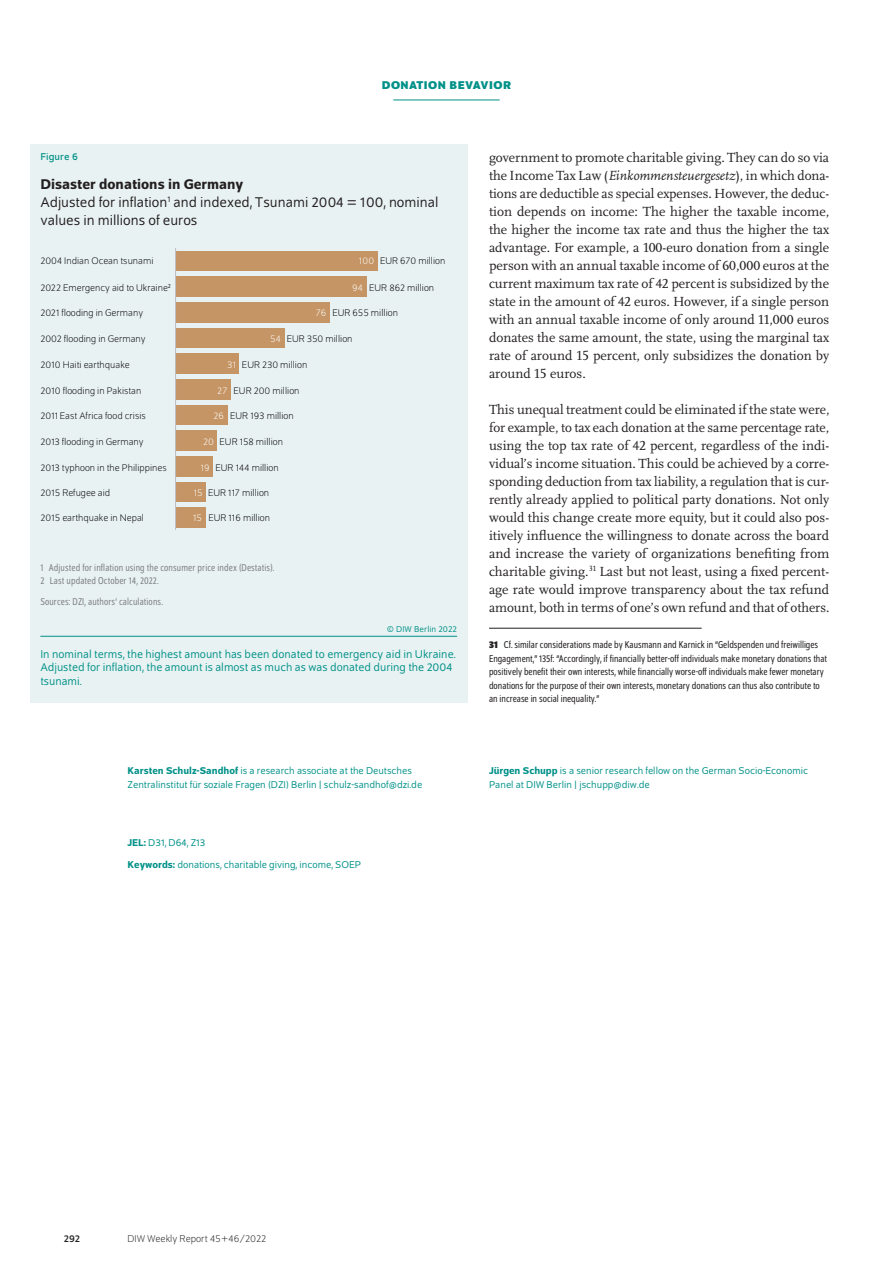
<style>
.page{position:relative;width:893px;height:1263px;background:#fff}
.page>*{position:absolute;margin:0;border:0;box-sizing:border-box;transform-origin:0 0}
.t1{font:15px/18px "Schumpeter Blond";color:#231f20}
.t2{font:500 15px "Schumpeter";color:#231f20}
.t3{font:13.8px/18px "Scala Pro";color:#231f20;text-align:justify}
.t4{font:12px/13.5px "Schumpeter Blond";color:#009188}
.t5{font:700 12px "Schumpeter";letter-spacing:.04em;color:#009188}
.t6{font:semi-condensed 10.5px/13.5px "Schumpeter Blond";color:#231f20}
.t7{font:10.5px/13.5px "Schumpeter Blond";color:#009188}
.t8{font:semi-condensed 10.5px/12.8px "Schumpeter Blond";letter-spacing:.01em;color:#808285}
.t9{font:300 10.5px "Schumpeter";color:#231f20}
.t10{font:10.5px "Schumpeter";letter-spacing:.01em;color:#009188}
.t11{font:10.5px "Schumpeter";color:#231f20}
.t12{font:300 10.2px "Schumpeter";color:#000001}
.t13{font:300 10.2px "Schumpeter";letter-spacing:.005em;color:#fff}
.t14{font:9px "Schumpeter Blond";letter-spacing:.01em;color:#009188}
.s1{font-style:italic}
.s2{font-family:"Schumpeter";font-weight:700}
.s3{font-family:"Schumpeter";font-weight:500}
</style>
<div class="page">
<hr style="left:393px;top:100px;width:107px;height:1px;background:#009188">
<hr style="left:489px;top:628px;width:213px;height:1px;background:#231f20">
<div style="left:30px;top:144px;width:438px;height:558px;background:#e9f2f2"></div>
<div style="left:176px;top:508px;width:29px;height:20px;background:#c59565"></div>
<div style="left:176px;top:482px;width:29px;height:20px;background:#c59565"></div>
<div style="left:176px;top:456px;width:37px;height:20px;background:#c59565"></div>
<div style="left:176px;top:431px;width:41px;height:20px;background:#c59565"></div>
<div style="left:176px;top:405px;width:51px;height:19px;background:#c59565"></div>
<div style="left:176px;top:379px;width:55px;height:20px;background:#c59565"></div>
<div style="left:176px;top:354px;width:63px;height:20px;background:#c59565"></div>
<div style="left:176px;top:328px;width:108px;height:19px;background:#c59565"></div>
<div style="left:176px;top:302px;width:153px;height:20px;background:#c59565"></div>
<div style="left:176px;top:277px;width:190px;height:20px;background:#c59565"></div>
<div style="left:176px;top:251px;width:201px;height:19px;background:#c59565"></div>
<hr style="left:175px;top:248px;width:1px;height:282px;background:#bcbdc0">
<hr style="left:40px;top:636px;width:417px;height:1px;background:#009188">
<p class="t5" style="left:382px;top:79px;width:131px">DONATION BEVAVIOR</p>
<p class="t10" style="left:40px;top:151px;width:39px">Figure 6</p>
<p class="t2" style="left:40px;top:176px;width:205px">Disaster donations in Germany</p>
<p class="t1" style="left:40px;top:193px;width:400px">Adjusted for inflation<sup>1</sup> and indexed, Tsunami 2004 = 100, nominal values in millions of euros</p>
<p class="t13" style="left:359px;top:256px;width:17px">100</p>
<p class="t13" style="left:352px;top:283px;width:12px">94</p>
<p class="t13" style="left:316px;top:308px;width:12px">76</p>
<p class="t13" style="left:270px;top:334px;width:12px">54</p>
<p class="t13" style="left:227px;top:360px;width:10px">31</p>
<p class="t13" style="left:217px;top:385px;width:12px">27</p>
<p class="t13" style="left:214px;top:411px;width:12px">26</p>
<p class="t13" style="left:203px;top:437px;width:12px">20</p>
<p class="t13" style="left:201px;top:462px;width:10px">19</p>
<p class="t13" style="left:194px;top:488px;width:10px">15</p>
<p class="t13" style="left:193px;top:513px;width:10px">15</p>
<p class="t12" style="left:40px;top:256px;width:115px">2004 Indian Ocean tsunami</p>
<p class="t12" style="left:40px;top:283px;width:132px">2022 Emergency aid to Ukraine²</p>
<p class="t12" style="left:40px;top:308px;width:104px">2021 flooding in Germany</p>
<p class="t12" style="left:40px;top:334px;width:107px">2002 flooding in Germany</p>
<p class="t12" style="left:40px;top:360px;width:91px">2010 Haiti earthquake</p>
<p class="t12" style="left:40px;top:385px;width:103px">2010 flooding in Pakistan</p>
<p class="t12" style="left:40px;top:411px;width:107px">2011 East Africa food crisis</p>
<p class="t12" style="left:40px;top:437px;width:105px">2013 flooding in Germany</p>
<p class="t12" style="left:40px;top:462px;width:128px">2013 typhoon in the Philippines</p>
<p class="t12" style="left:40px;top:488px;width:71px">2015 Refugee aid</p>
<p class="t12" style="left:40px;top:513px;width:105px">2015 earthquake in Nepal</p>
<p class="t12" style="left:380px;top:256px;width:67px">EUR 670 million</p>
<p class="t12" style="left:369px;top:283px;width:67px">EUR 862 million</p>
<p class="t12" style="left:332px;top:308px;width:67px">EUR 655 million</p>
<p class="t12" style="left:287px;top:334px;width:67px">EUR 350 million</p>
<p class="t12" style="left:242px;top:360px;width:67px">EUR 230 million</p>
<p class="t12" style="left:234px;top:385px;width:67px">EUR 200 million</p>
<p class="t12" style="left:230px;top:411px;width:65px">EUR 193 million</p>
<p class="t12" style="left:220px;top:437px;width:65px">EUR 158 million</p>
<p class="t12" style="left:216px;top:462px;width:65px">EUR 144 million</p>
<p class="t12" style="left:208px;top:488px;width:63px">EUR 117 million</p>
<p class="t12" style="left:208px;top:513px;width:63px">EUR 116 million</p>
<p class="t8" style="left:40px;top:562px;width:236px">1 Adjusted for inflation using the consumer price index (Destatis).<br>2 Last updated October 14, 2022.</p>
<p class="t8" style="left:40px;top:596px;width:124px">Sources: DZI, authors’ calculations.</p>
<p class="t14" style="left:387px;top:624px;width:72px">© DIW Berlin 2022</p>
<p class="t4" style="left:40px;top:648px;width:417px">In nominal terms, the highest amount has been donated to emergency aid in Ukraine.<br>Adjusted for inflation, the amount is almost as much as was donated during the 2004 tsunami.</p>
<p class="t3" style="left:489px;top:148px;width:342px">government to promote charitable giving. They can do so via the Income Tax Law (<span class="s1">Einkommensteuergesetz</span>), in which dona&shy;tions are deductible as special expenses. However, the deduc&shy;tion depends on income: The higher the taxable income, the higher the income tax rate and thus the higher the tax advantage. For example, a 100-euro donation from a single person with an annual taxable income of 60,000 euros at the current maximum tax rate of 42 percent is subsidized by the state in the amount of 42 euros. However, if a single person with an annual taxable income of only around 11,000 euros donates the same amount, the state, using the marginal tax rate of around 15 percent, only subsidizes the donation by around 15 euros.</p>
<p class="t3" style="left:489px;top:400px;width:342px">This unequal treatment could be eliminated if the state were, for example, to tax each donation at the same percentage rate, using the top tax rate of 42 percent, regardless of the indi&shy;vidual’s income situation. This could be achieved by a corre&shy;sponding deduction from tax liability, a regulation that is cur&shy;rently already applied to political party donations. Not only would this change create more equity, but it could also pos&shy;itively influence the willingness to donate across the board and increase the variety of organizations benefiting from charitable giving.<sup>31</sup> Last but not least, using a fixed percent&shy;age rate would improve transparency about the tax refund amount, both in terms of one’s own refund and that of others.</p>
<p class="t6" style="left:489px;top:638px;width:340px"><span class="s2">31</span> Cf. similar considerations made by Kausmann and Karnick in “Geldspenden und freiwilliges Engagement,” 135f: “Accordingly, if financially better-off individuals make monetary donations that positively benefit their own interests, while financially worse-off individuals make fewer monetary donations for the purpose of their own interests, monetary donations can thus also contribute to an increase in social inequality.”</p>
<p class="t7" style="left:128px;top:764px;width:296px"><span class="s3">Karsten Schulz-Sandhof</span> is a research associate at the Deutsches<br>Zentralinstitut für soziale Fragen (DZI) Berlin | schulz-sandhof@dzi.de</p>
<p class="t7" style="left:489px;top:764px;width:321px"><span class="s3">Jürgen Schupp</span> is a senior research fellow on the German Socio-Economic<br>Panel at DIW Berlin | jschupp@diw.de</p>
<p class="t7" style="left:128px;top:832px;width:235px;line-height:22px"><span class="s3">JEL:</span> D31, D64, Z13<br><span class="s3">Keywords:</span> donations, charitable giving, income, SOEP</p>
<p class="t11" style="left:64px;top:1233px;width:18px">292</p>
<p class="t9" style="left:128px;top:1234px;width:140px">DIW Weekly Report 45+46/2022</p>
</div>
